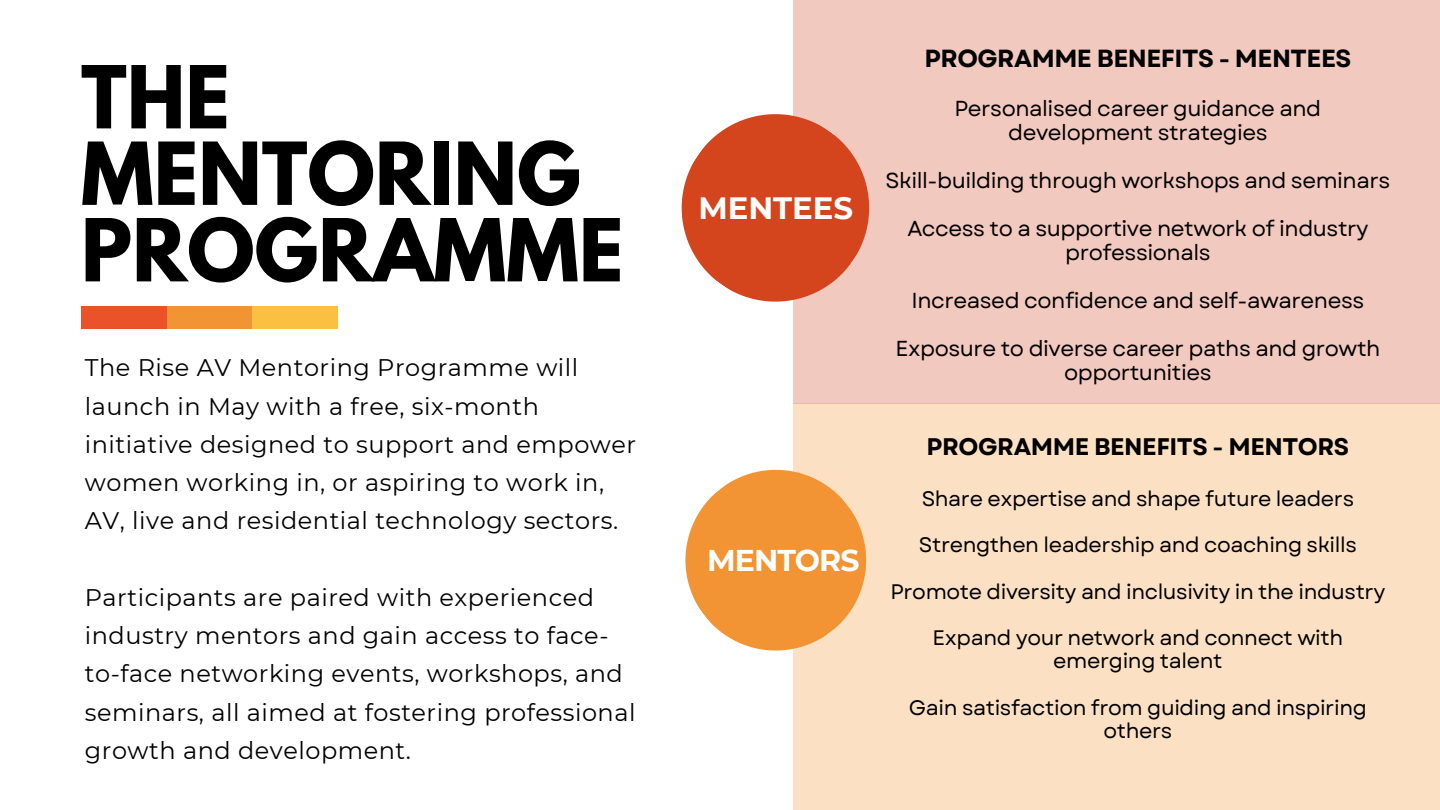
<style>
.page{position:relative;width:1440px;height:810px;background:#fff}
.page>*{position:absolute;margin:0;border:0;box-sizing:border-box;transform-origin:0 0}
.t1{font:700 76.8px/76.5px "League Spartan";color:#000}
.t2{font:700 30.8px "Montserrat";color:#fff}
.t3{font:700 30px "Montserrat";letter-spacing:-.03em;color:#fff}
.t4{font:700 24.8px "Garet";letter-spacing:-.02em;color:#000}
.t5{font:24px/38.2px "Montserrat";letter-spacing:.02em;color:#000}
.t6{font:700 24px "Garet";letter-spacing:-.02em;color:#000}
.t7{font:21.7px/24px "Garet";letter-spacing:-.02em;color:#000;text-align:center}
.t8{font:21px/23.2px "Garet";letter-spacing:-.02em;color:#000;text-align:center}
</style>
<div class="page">
<div style="left:793px;top:0;width:647px;height:403px;background:#f2c9be"></div>
<svg style="left:681px;top:114px;width:189px;height:188px;fill:#d4441d"></svg>
<div style="left:793px;top:403px;width:647px;height:407px;background:#fbe0c4"></div>
<svg style="left:685px;top:469px;width:182px;height:182px;fill:#f29433"></svg>
<div style="left:166px;top:306px;width:86px;height:23px;background:#f19433"></div>
<div style="left:252px;top:306px;width:86px;height:23px;background:#f9c041"></div>
<div style="left:81px;top:306px;width:85px;height:23px;background:#ea5229"></div>
<h1 class="t1" style="left:81px;top:69px;width:544px">THE<br>MENTORING<br>PROGRAMME</h1>
<h4 class="t5" style="left:85px;top:349px;width:553px">The Rise AV Mentoring Programme will launch in May with a free, six-month initiative designed to support and empower women working in, or aspiring to work in, AV, live and residential technology sectors.</h4>
<h4 class="t5" style="left:85px;top:578px;width:552px">Participants are paired with experienced industry mentors and gain access to face&shy;to-face networking events, workshops, and seminars, all aimed at fostering professional growth and development.</h4>
<p class="t2" style="left:698px;top:189px;width:156px">MENTEES</p>
<p class="t3" style="left:707px;top:542px;width:154px">MENTORS</p>
<p class="t4" style="left:924px;top:41px;width:428px">PROGRAMME BENEFITS - MENTEES</p>
<p class="t7" style="left:955px;top:97px;width:368px">Personalised career guidance and development strategies</p>
<p class="t7" style="left:886px;top:169px;width:506px">Skill-building through workshops and seminars</p>
<p class="t7" style="left:907px;top:217px;width:463px">Access to a supportive network of industry professionals</p>
<p class="t7" style="left:912px;top:289px;width:454px">Increased confidence and self-awareness</p>
<h2 class="t7" style="left:895px;top:337px;width:487px">Exposure to diverse career paths and growth opportunities</h2>
<p class="t6" style="left:927px;top:429px;width:424px">PROGRAMME BENEFITS - MENTORS</p>
<p class="t8" style="left:922px;top:487px;width:434px">Share expertise and shape future leaders</p>
<p class="t8" style="left:919px;top:533px;width:439px">Strengthen leadership and coaching skills</p>
<p class="t8" style="left:891px;top:580px;width:496px">Promote diversity and inclusivity in the industry</p>
<p class="t8" style="left:933px;top:626px;width:412px">Expand your network and connect with emerging talent</p>
<p class="t8" style="left:909px;top:696px;width:459px">Gain satisfaction from guiding and inspiring others</p>
</div>
